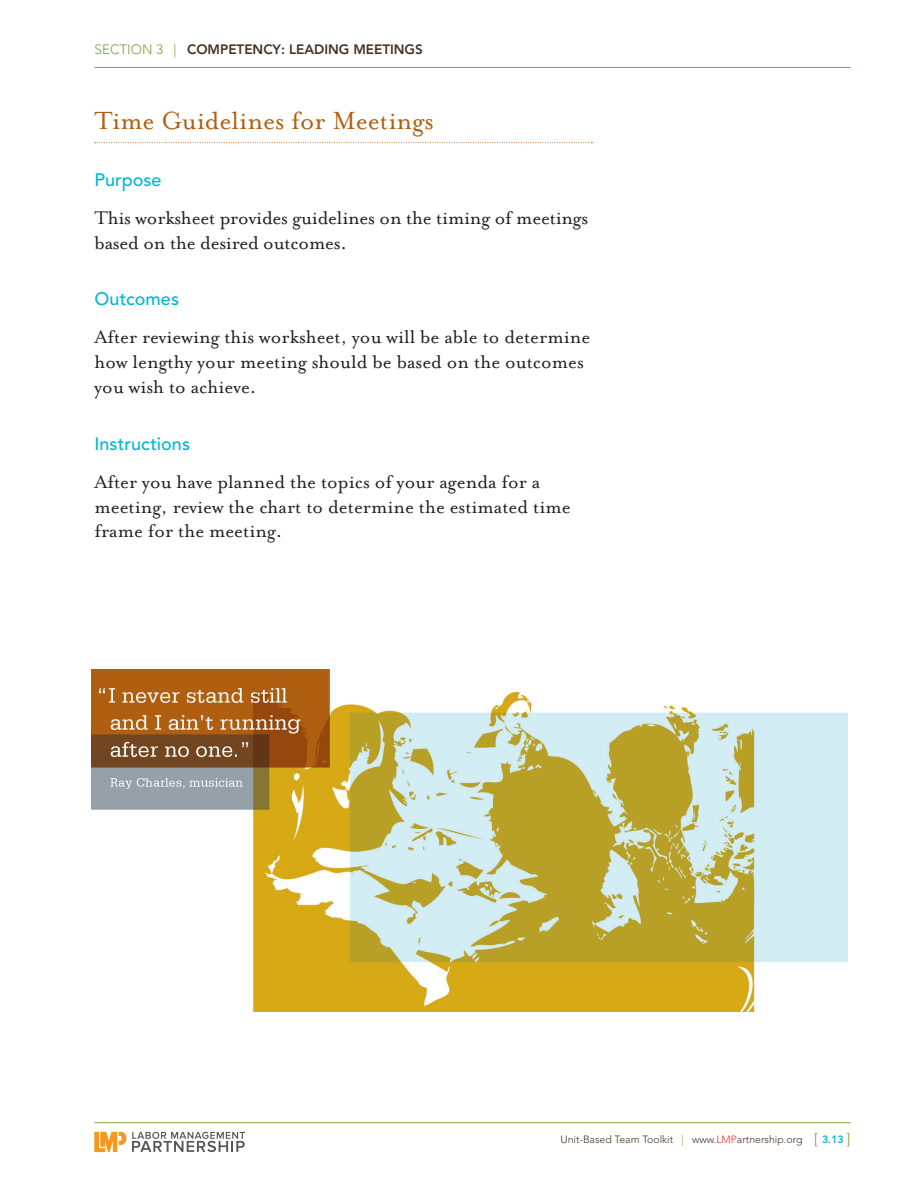
<style>
.page{position:relative;width:918px;height:1188px;background:#fff}
.page>*{position:absolute;margin:0;border:0;box-sizing:border-box;transform-origin:0 0}
.t1{font:28.5px "Mrs Eaves Roman";color:#b05f0f}
.t2{font:21px/24.8px "Mrs Eaves Roman";color:#231f20}
.t3{font:500 18px "Avenir";color:#00b7d3}
.t4{font:800 13.5px "Avenir";color:#443223}
.t5{font:300 10.5px "Avenir LT Std";color:#443223}
.s1{font-family:"Avenir LT Std";font-weight:300;color:#78a23f}
.s2{color:#78a23f}
.s3{color:#ee3424}
.s4{font-size:15px;color:#78a23f}
.s5{font-family:"Avenir";font-weight:800;color:#00b7d3}
</style>
<div class="page">
<hr style="left:94px;top:67px;width:756px;height:1px;background:#78a23f">
<hr style="left:94px;top:1122px;width:756px;height:1px;background:#78a23f">
<svg style="left:132px;top:1132px;width:113px;height:20px"></svg>
<svg style="left:94px;top:1132px;width:32px;height:20px"></svg>
<svg style="left:95px;top:142px;width:497px;height:1px"></svg>
<img style="left:92px;top:669px;width:756px;height:342px">
<p class="t4" style="left:94px;top:41px;width:330px"><span class="s1">SECTION 3 |</span> COMPETENCY: LEADING MEETINGS</p>
<h1 class="t1" style="left:94px;top:105px;width:341px">Time Guidelines for Meetings</h1>
<p class="t3" style="left:94px;top:169px;width:69px">Purpose</p>
<p class="t2" style="left:94px;top:205px;width:495px">This worksheet provides guidelines on the timing of meetings based on the desired outcomes.</p>
<p class="t3" style="left:94px;top:289px;width:86px">Outcomes</p>
<p class="t2" style="left:94px;top:325px;width:497px">After reviewing this worksheet, you will be able to determine how lengthy your meeting should be based on the outcomes you wish to achieve.</p>
<p class="t3" style="left:94px;top:433px;width:97px">Instructions</p>
<p class="t2" style="left:94px;top:470px;width:478px">After you have planned the topics of your agenda for a meeting, review the chart to determine the estimated time frame for the meeting.</p>
<p class="t5" style="left:561px;top:1133px;width:291px">Unit-Based Team Toolkit <span class="s2">|</span> www.<span class="s3">LMP</span>artnership.org <span class="s4">[</span> <span class="s5">3.13</span> <span class="s4">]</span></p>
</div>
